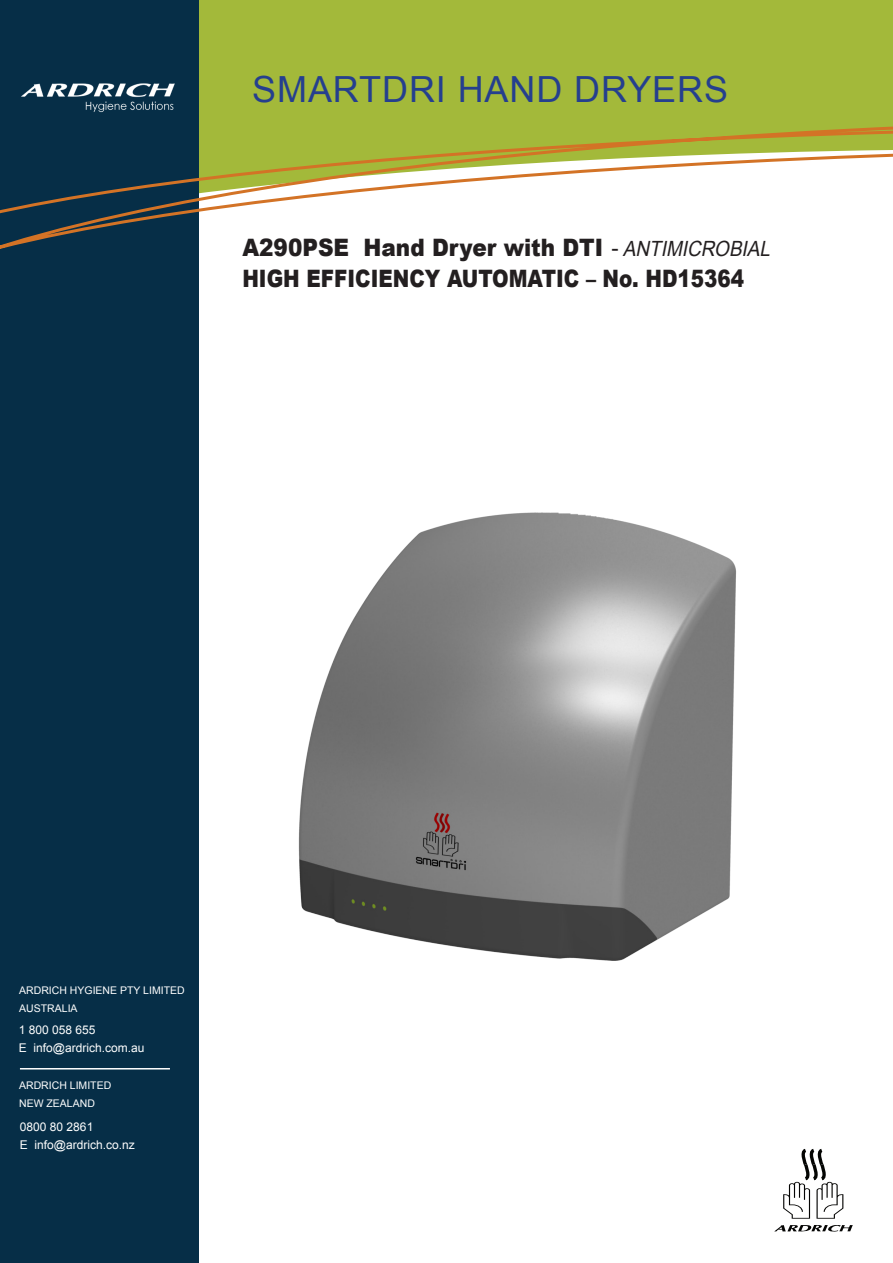
<style>
.page{position:relative;width:893px;height:1263px;background:#fff}
.page>*{position:absolute;margin:0;border:0;box-sizing:border-box;transform-origin:0 0}
.t1{font:36px "Arial";letter-spacing:.025em;color:#253f8e}
.t2{font:900 24px "Arial";color:#231f20;scale:.9 1}
.t3{font:900 24px "Arial";color:#231f20;scale:.83 1}
.t4{font:12px "Arial";color:#fff}
.t5{font:10.5px "Arial";color:#fff}
.s1{font-weight:400}
.s2{font-weight:400;font-style:italic;font-size:21px}
</style>
<div class="page">
<div style="left:198px;top:0;width:695px;height:117px;background:#a3b93a"></div>
<div style="left:0;top:0;width:198px;height:1263px;background:#062e47"></div>
<svg style="left:0;top:117px;width:893px;height:244px"></svg>
<hr style="left:20px;top:1068px;width:150px;height:1px;background:#fff">
<svg style="left:783px;top:1148px;width:60px;height:71px"></svg>
<svg style="left:774px;top:1225px;width:79px;height:7px"></svg>
<img style="left:198px;top:421px;width:538px;height:610px">
<img style="left:22px;top:84px;width:153px;height:29px">
<p class="t1" style="left:252px;top:66px;width:477px">SMARTDRI HAND DRYERS</p>
<p class="t2" style="left:242px;top:230px;width:594px">A290PSE Hand Dryer with DTI <span class="s1">-</span> <span class="s2">ANTIMICROBIAL</span></p>
<p class="t3" style="left:242px;top:261px;width:606px">HIGH EFFICIENCY AUTOMATIC – No. HD15364</p>
<p class="t5" style="left:19px;top:984px;width:167px">ARDRICH HYGIENE PTY LIMITED</p>
<p class="t5" style="left:19px;top:1002px;width:60px">AUSTRALIA</p>
<p class="t4" style="left:19px;top:1022px;width:78px">1 800 058 655</p>
<p class="t4" style="left:19px;top:1040px;width:127px">E info@ardrich.com.au</p>
<p class="t5" style="left:19px;top:1078px;width:94px">ARDRICH LIMITED</p>
<p class="t5" style="left:19px;top:1096px;width:77px">NEW ZEALAND</p>
<p class="t4" style="left:20px;top:1119px;width:75px">0800 80 2861</p>
<p class="t4" style="left:20px;top:1137px;width:116px">E info@ardrich.co.nz</p>
</div>
